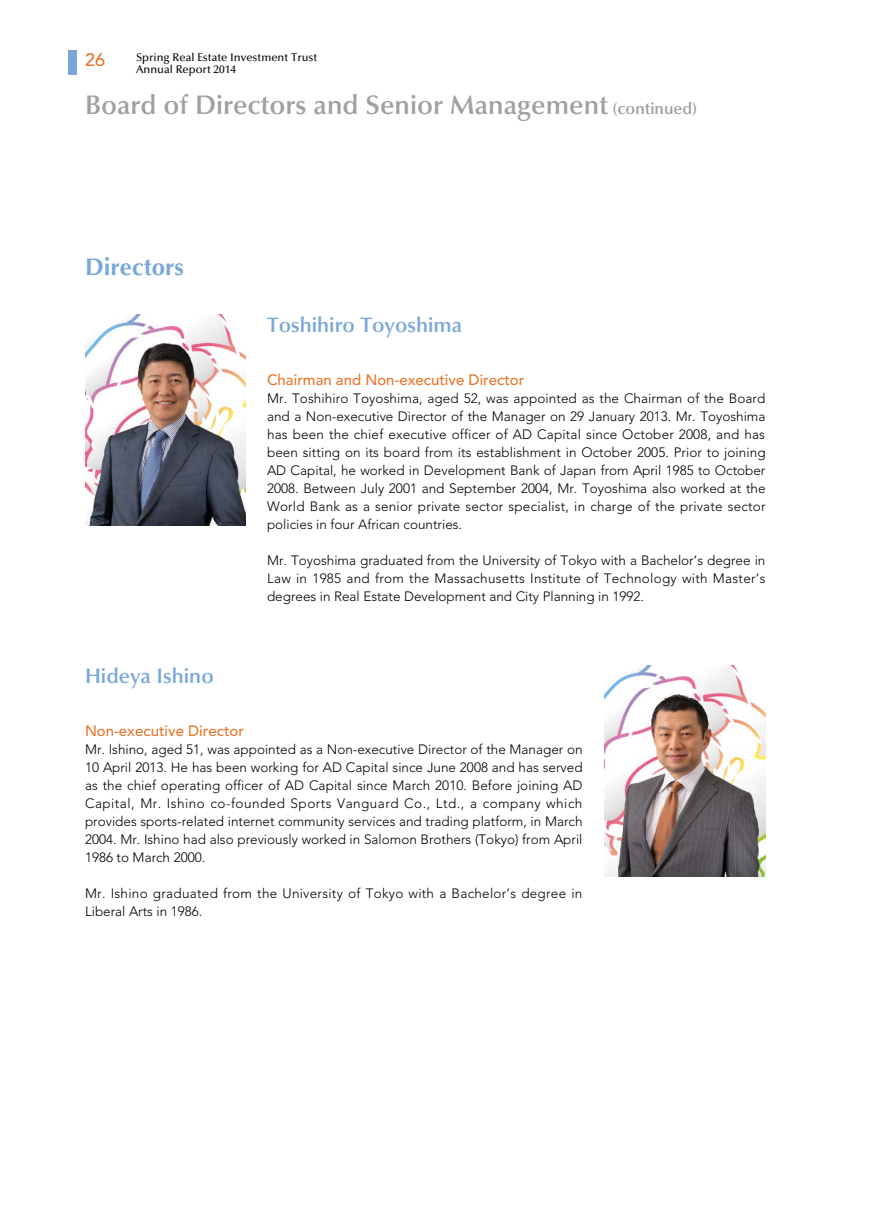
<style>
.page{position:relative;width:893px;height:1212px;background:#fff}
.page>*{position:absolute;margin:0;border:0;box-sizing:border-box;transform-origin:0 0}
.t1{font:600 27px "Optima LT Std";color:#9fa0a0}
.t2{font:700 24px "Optima LT Std";color:#79a7d9}
.t3{font:600 21px "Optima LT Std";color:#79a7d9}
.t4{font:500 18px "Avenir LT Std";color:#e6782e}
.t5{font:500 15px "Avenir LT Std";color:#e6782e}
.t6{font:300 13.5px/18px "Avenir LT Std";color:#000;text-align:justify}
.t7{font:300 13.5px/18px "Avenir LT Std";letter-spacing:.02em;color:#000}
.t8{font:500 11.25px/12px "Optima LT Std";color:#000}
.s1{font-size:16.5px}
</style>
<div class="page">
<div style="left:68px;top:51px;width:9px;height:24px;background:#79a7d9"></div>
<img style="left:85px;top:315px;width:161px;height:210px">
<img style="left:605px;top:665px;width:160px;height:211px">
<p class="t8" style="left:136px;top:51px;width:183px">Spring Real Estate Investment Trust<br>Annual Report 2014</p>
<h3 class="t4" style="left:85px;top:49px;width:22px">26</h3>
<h1 class="t1" style="left:85px;top:89px;width:614px">Board of Directors and Senior Management <span class="s1">(continued)</span></h1>
<h2 class="t2" style="left:85px;top:253px;width:100px">Directors</h2>
<h3 class="t3" style="left:267px;top:313px;width:197px">Toshihiro Toyoshima</h3>
<p class="t5" style="left:267px;top:371px;width:259px">Chairman and Non-executive Director</p>
<p class="t6" style="left:267px;top:389px;width:500px">Mr. Toshihiro Toyoshima, aged 52, was appointed as the Chairman of the Board and a Non-executive Director of the Manager on 29 January 2013. Mr. Toyoshima has been the chief executive officer of AD Capital since October 2008, and has been sitting on its board from its establishment in October 2005. Prior to joining AD Capital, he worked in Development Bank of Japan from April 1985 to October 2008. Between July 2001 and September 2004, Mr. Toyoshima also worked at the World Bank as a senior private sector specialist, in charge of the private sector policies in four African countries.</p>
<p class="t6" style="left:267px;top:551px;width:500px">Mr. Toyoshima graduated from the University of Tokyo with a Bachelor’s degree in Law in 1985 and from the Massachusetts Institute of Technology with Master’s degrees in Real Estate Development and City Planning in 1992.</p>
<h3 class="t3" style="left:85px;top:664px;width:130px">Hideya Ishino</h3>
<p class="t5" style="left:85px;top:722px;width:160px">Non-executive Director</p>
<p class="t6" style="left:85px;top:740px;width:499px">Mr. Ishino, aged 51, was appointed as a Non-executive Director of the Manager on 10 April 2013. He has been working for AD Capital since June 2008 and has served as the chief operating officer of AD Capital since March 2010. Before joining AD Capital, Mr. Ishino co-founded Sports Vanguard Co., Ltd., a company which provides sports-related internet community services and trading platform, in March 2004. Mr. Ishino had also previously worked in Salomon Brothers (Tokyo) from April 1986 to March 2000.</p>
<p class="t7" style="left:85px;top:884px;width:499px">Mr. Ishino graduated from the University of Tokyo with a Bachelor’s degree in<br>Liberal Arts in 1986.</p>
</div>
